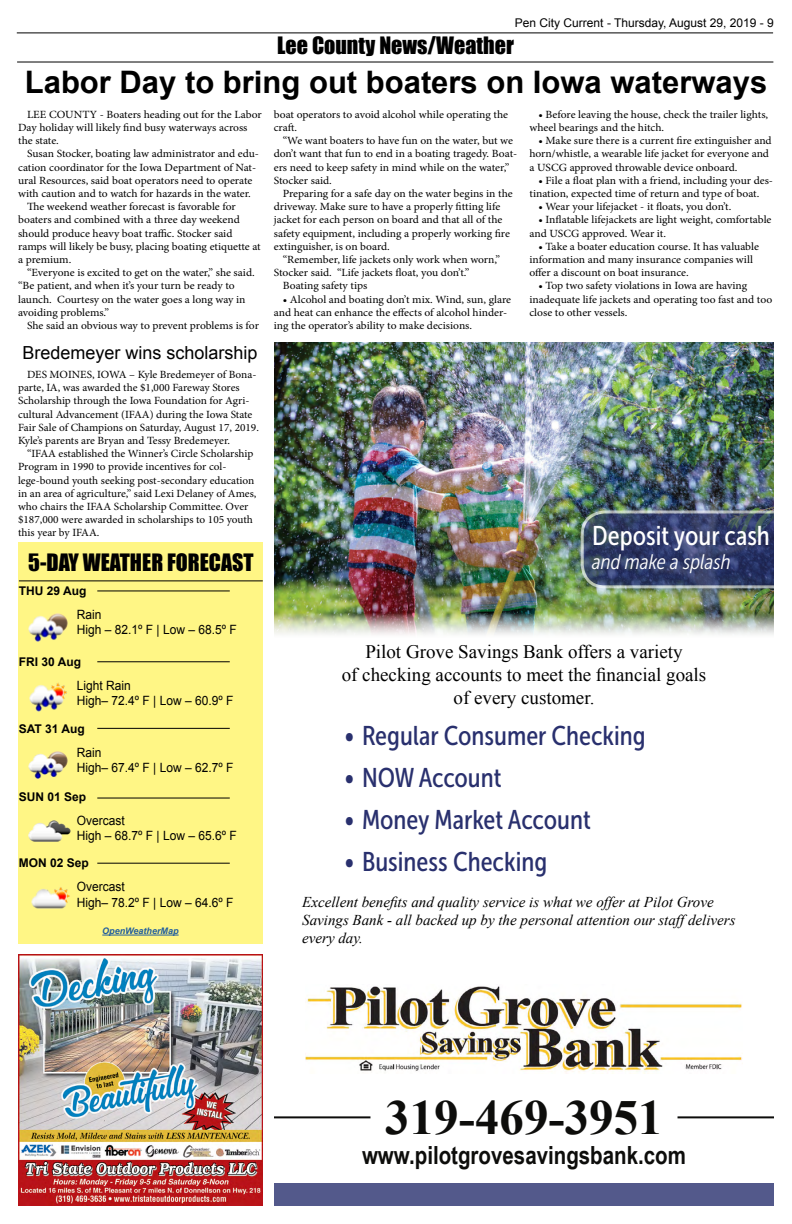
<style>
.page{position:relative;width:792px;height:1224px;background:#fff}
.page>*{position:absolute;margin:0;border:0;box-sizing:border-box;transform-origin:0 0}
.t1{font:700 49px "Times New Roman";color:#0d0d0b}
.t2{font:700 31px "Arial";color:#000}
.t3{font:27px "Museo Sans Cond 500";color:#29306e}
.t4{font:27px "Museo Sans Cond 500";color:#fff}
.t5{font:700 25px "Arial Narrow";color:#0d0d0b}
.t6{font:22px "Impact";color:#000}
.t7{font:italic 21px "Museo Sans Cond 300";color:#fff}
.t8{font:19px/22.8px "Times New Roman";color:#000;text-align:center}
.t9{font:18px "Arial";color:#000}
.t10{font:italic 15px/18px "Times New Roman";color:#000}
.t11{font:12.8px/15.3px "Arial";color:#000;scale:.94 1}
.t12{font:700 12px "Arial";color:#000}
.t13{font:12px "Arial";color:#000}
.t14{font:11px/13.2px "Minion Pro";letter-spacing:-.005em;color:#000;scale:1.05 1}
.t15{font:11px/13.2px "Minion Pro";letter-spacing:-.005em;color:#000}
.t16{font:italic 700 9px "Arial";color:#215e9e}
</style>
<div class="page">
<img style="left:274px;top:342px;width:500px;height:293px">
<hr style="left:274px;top:1116px;width:96px;height:2px;background:#0d0d0b">
<hr style="left:678px;top:1116px;width:96px;height:2px;background:#0d0d0b">
<img style="left:305px;top:986px;width:438px;height:88px">
<svg style="left:581px;top:510px;width:193px;height:78px;background:#3d496d"></svg>
<div style="left:274px;top:1184px;width:500px;height:22px;background:#53598b"></div>
<hr style="left:17px;top:32px;width:756px;height:1px;background:#000">
<hr style="left:17px;top:62px;width:756px;height:1px;background:#000">
<div style="left:18px;top:542px;width:245px;height:401px;background:#fff685"></div>
<hr style="left:19px;top:580px;width:244px;height:1px;background:#000">
<hr style="left:97px;top:590px;width:133px;height:1px;background:#000">
<hr style="left:97px;top:661px;width:133px;height:1px;background:#000">
<hr style="left:97px;top:728px;width:133px;height:1px;background:#000">
<hr style="left:97px;top:798px;width:133px;height:1px;background:#000">
<hr style="left:97px;top:863px;width:133px;height:1px;background:#000">
<hr style="left:102px;top:935px;width:77px;height:1px;background:#215e9e">
<img style="left:28px;top:613px;width:40px;height:29px">
<img style="left:29px;top:682px;width:38px;height:30px">
<img style="left:28px;top:751px;width:40px;height:28px">
<img style="left:28px;top:820px;width:43px;height:22px">
<img style="left:31px;top:887px;width:39px;height:22px">
<img style="left:18px;top:954px;width:244px;height:252px">
<p class="t13" style="left:515px;top:15px;width:261px">Pen City Current - Thursday, August 29, 2019 - 9</p>
<h3 class="t6" style="left:277px;top:28px;width:238px">Lee County News/Weather</h3>
<h2 class="t2" style="left:25px;top:62px;width:744px">Labor Day to bring out boaters on Iowa waterways</h2>
<p class="t14" style="left:18px;top:108px;width:234px;text-indent:9px">LEE COUNTY - Boaters heading out for the Labor<br>Day holiday will likely find busy waterways across the state.</p>
<p class="t14" style="left:27px;top:147px;width:222px">Susan Stocker, boating law administrator and edu-</p>
<p class="t14" style="left:18px;top:161px;width:228px">cation coordinator for the Iowa Department of Nat-</p>
<p class="t14" style="left:18px;top:174px;width:225px">ural Resources, said boat operators need to operate</p>
<p class="t14" style="left:18px;top:187px;width:223px">with caution and to watch for hazards in the water.</p>
<p class="t14" style="left:27px;top:200px;width:200px">The weekend weather forecast is favorable for</p>
<p class="t14" style="left:18px;top:213px;width:213px">boaters and combined with a three day weekend</p>
<p class="t14" style="left:18px;top:227px;width:206px">should produce heavy boat traffic. Stocker said</p>
<p class="t14" style="left:18px;top:240px;width:233px">ramps will likely be busy, placing boating etiquette at</p>
<p class="t14" style="left:18px;top:253px;width:52px">a premium.</p>
<p class="t14" style="left:27px;top:266px;width:218px">“Everyone is excited to get on the water,” she said.</p>
<p class="t14" style="left:18px;top:279px;width:208px">“Be patient, and when it’s your turn be ready to</p>
<p class="t14" style="left:18px;top:293px;width:218px">launch. Courtesy on the water goes a long way in</p>
<p class="t14" style="left:18px;top:306px;width:88px">avoiding problems.”</p>
<p class="t14" style="left:27px;top:319px;width:222px">She said an obvious way to prevent problems is for</p>
<h3 class="t9" style="left:22px;top:341px;width:237px">Bredemeyer wins scholarship</h3>
<p class="t15" style="left:18px;top:368px;width:242px;text-indent:9px">DES MOINES, IOWA – Kyle Bredemeyer of Bona&shy;parte, IA, was awarded the $1,000 Fareway Stores Scholarship through the Iowa Foundation for Agri&shy;cultural Advancement (IFAA) during the Iowa State Fair Sale of Champions on Saturday, August 17, 2019.<br>Kyle’s parents are Bryan and Tessy Bredemeyer.</p>
<p class="t15" style="left:18px;top:447px;width:240px;text-indent:9px">“IFAA established the Winner’s Circle Scholarship Program in 1990 to provide incentives for col&shy;lege-bound youth seeking post-secondary education in an area of agriculture,” said Lexi Delaney of Ames, who chairs the IFAA Scholarship Committee. Over $187,000 were awarded in scholarships to 105 youth this year by IFAA.</p>
<h3 class="t6" style="left:28px;top:545px;width:227px">5-DAY WEATHER FORECAST</h3>
<p class="t12" style="left:19px;top:583px;width:69px">THU 29 Aug</p>
<p class="t11" style="left:77px;top:607px;width:172px">Rain<br>High – 82.1º F | Low – 68.5º F</p>
<p class="t12" style="left:19px;top:654px;width:64px">FRI 30 Aug</p>
<p class="t11" style="left:77px;top:678px;width:168px">Light Rain<br>High– 72.4º F | Low – 60.9º F</p>
<p class="t12" style="left:19px;top:721px;width:68px">SAT 31 Aug</p>
<p class="t11" style="left:77px;top:744px;width:168px">Rain<br>High– 67.4º F | Low – 62.7º F</p>
<p class="t12" style="left:19px;top:789px;width:69px">SUN 01 Sep</p>
<p class="t11" style="left:77px;top:813px;width:172px">Overcast<br>High – 68.7º F | Low – 65.6º F</p>
<p class="t12" style="left:19px;top:855px;width:72px">MON 02 Sep</p>
<p class="t11" style="left:77px;top:879px;width:168px">Overcast<br>High– 78.2º F | Low – 64.6º F</p>
<p class="t16" style="left:102px;top:925px;width:78px">OpenWeatherMap</p>
<p class="t14" style="left:274px;top:108px;width:225px">boat operators to avoid alcohol while operating the craft.</p>
<p class="t14" style="left:274px;top:134px;width:233px;text-indent:9px">“We want boaters to have fun on the water, but we don’t want that fun to end in a boating tragedy. Boat&shy;ers need to keep safety in mind while on the water,” Stocker said.</p>
<p class="t14" style="left:274px;top:187px;width:229px;text-indent:9px">Preparing for a safe day on the water begins in the driveway. Make sure to have a properly fitting life jacket for each person on board and that all of the safety equipment, including a properly working fire extinguisher, is on board.</p>
<p class="t14" style="left:283px;top:253px;width:209px">“Remember, life jackets only work when worn,”</p>
<p class="t14" style="left:274px;top:266px;width:188px">Stocker said. “Life jackets float, you don’t.”</p>
<p class="t14" style="left:283px;top:279px;width:82px">Boating safety tips</p>
<p class="t14" style="left:274px;top:293px;width:228px;text-indent:9px">• Alcohol and boating don’t mix. Wind, sun, glare and heat can enhance the effects of alcohol hinder&shy;ing the operator’s ability to make decisions.</p>
<p class="t14" style="left:529px;top:108px;width:229px;text-indent:9px">• Before leaving the house, check the trailer lights, wheel bearings and the hitch.</p>
<p class="t14" style="left:529px;top:134px;width:232px;text-indent:9px">• Make sure there is a current fire extinguisher and horn/whistle, a wearable life jacket for everyone and a USCG approved throwable device onboard.</p>
<p class="t14" style="left:529px;top:174px;width:234px;text-indent:9px">• File a float plan with a friend, including your des&shy;tination, expected time of return and type of boat.</p>
<p class="t14" style="left:538px;top:200px;width:185px">• Wear your lifejacket - it floats, you don’t.</p>
<p class="t14" style="left:529px;top:213px;width:232px;text-indent:9px">• Inflatable lifejackets are light weight, comfortable and USCG approved. Wear it.</p>
<p class="t14" style="left:529px;top:240px;width:220px;text-indent:9px">• Take a boater education course. It has valuable information and many insurance companies will offer a discount on boat insurance.</p>
<p class="t14" style="left:529px;top:279px;width:233px;text-indent:9px">• Top two safety violations in Iowa are having inadequate life jackets and operating too fast and too close to other vessels.</p>
<h3 class="t4" style="left:592px;top:521px;width:179px">Deposit your cash</h3>
<h3 class="t7" style="left:592px;top:551px;width:140px">and make a splash</h3>
<h3 class="t8" style="left:342px;top:640px;width:366px">Pilot Grove Savings Bank offers a variety<br>of checking accounts to meet the financial goals of every customer.</h3>
<h3 class="t3" style="left:344px;top:721px;width:303px">• Regular Consumer Checking</h3>
<h3 class="t3" style="left:344px;top:763px;width:159px">• NOW Account</h3>
<h3 class="t3" style="left:344px;top:805px;width:248px">• Money Market Account</h3>
<h3 class="t3" style="left:344px;top:847px;width:205px">• Business Checking</h3>
<h3 class="t10" style="left:302px;top:892px;width:435px">Excellent benefits and quality service is what we offer at Pilot Grove<br>Savings Bank - all backed up by the personal attention our staff delivers every day.</h3>
<h1 class="t1" style="left:385px;top:1084px;width:279px">319-469-3951</h1>
<h3 class="t5" style="left:362px;top:1136px;width:325px">www.pilotgrovesavingsbank.com</h3>
</div>
